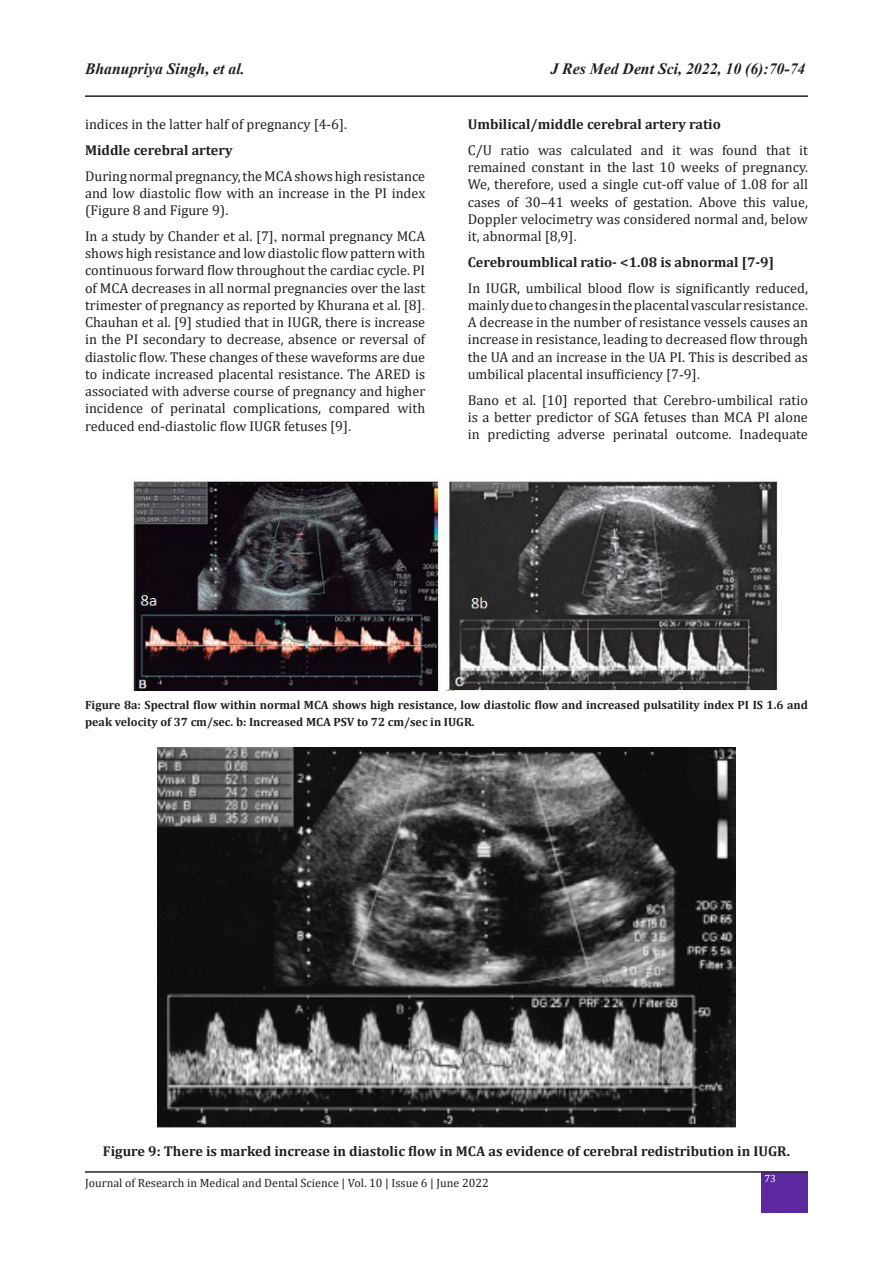
<style>
.page{position:relative;width:893px;height:1263px;background:#fff}
.page>*{position:absolute;margin:0;border:0;box-sizing:border-box;transform-origin:0 0}
.t1{font:italic 700 15.75px "Times New Roman";color:#231f20}
.bd{font:14.25px/17.2px "Cambria";color:#231f20;text-align:justify}
.bd-2{font:700 14.25px "Cambria";color:#231f20}
.bd-3{font:700 12px/17.2px "Cambria";color:#231f20}
.t2{font:12px "Cambria";color:#231f20}
.t3{font:10.5px "Cambria";color:#fff}
.s1{font-family:"Times New Roman"}
</style>
<div class="page">
<hr style="left:85px;top:95px;width:723px;height:2px;background:#231f20">
<div style="left:762px;top:1172px;width:46px;height:41px;background:#5b289f"></div>
<hr style="left:85px;top:1171px;width:723px;height:2px;background:#231f20">
<img style="left:132px;top:477px;width:645px;height:213px">
<img style="left:157px;top:747px;width:579px;height:381px">
<p class="t1" style="left:85px;top:58px;width:161px">Bhanupriya Singh, et al.</p>
<p class="t1" style="left:550px;top:58px;width:257px">J Res Med Dent Sci, 2022, 10 (6):70-74</p>
<p class="bd" style="left:85px;top:115px;width:264px">indices in the latter half of pregnancy [4-6].</p>
<p class="bd-2" style="left:85px;top:140px;width:149px">Middle cerebral artery</p>
<p class="bd" style="left:85px;top:167px;width:342px">During normal pregnancy, the MCA shows high resistance and low diastolic flow with an increase in the PI index (Figure 8 and Figure 9).</p>
<p class="bd" style="left:85px;top:227px;width:342px">In a study by Chander et al. [7]<span class="s1">,</span> normal pregnancy MCA shows high resistance and low diastolic flow pattern with continuous forward flow throughout the cardiac cycle. PI of MCA decreases in all normal pregnancies over the last trimester of pregnancy as reported by Khurana et al. [8]<span class="s1">.<br></span>Chauhan et al. [9] studied that in IUGR, there is increase in the PI secondary to decrease, absence or reversal of diastolic flow. These changes of these waveforms are due to indicate increased placental resistance. The ARED is associated with adverse course of pregnancy and higher incidence of perinatal complications, compared with reduced end-diastolic flow IUGR fetuses [9]<span class="s1">.</span></p>
<p class="bd-2" style="left:468px;top:114px;width:255px">Umbilical/middle cerebral artery ratio</p>
<p class="bd" style="left:468px;top:141px;width:342px">C/U ratio was calculated and it was found that it remained constant in the last 10 weeks of pregnancy.<br>We, therefore, used a single cut-off value of 1.08 for all cases of 30–41 weeks of gestation. Above this value, Doppler velocimetry was considered normal and, below it, abnormal [8,9]<span class="s1">.</span></p>
<p class="bd-2" style="left:468px;top:252px;width:308px">Cerebroumblical ratio- &lt;1.08 is abnormal [7-9]</p>
<p class="bd" style="left:468px;top:279px;width:342px">In IUGR, umbilical blood flow is significantly reduced, mainly due to changes in the placental vascular resistance.<br>A decrease in the number of resistance vessels causes an increase in resistance, leading to decreased flow through the UA and an increase in the UA PI. This is described as umbilical placental insufficiency [7<span class="s1">-</span>9]<span class="s1">.</span></p>
<p class="bd" style="left:468px;top:391px;width:342px">Bano et al. [10] reported that Cerebro-umbilical ratio is a better predictor of SGA fetuses than MCA PI alone in predicting adverse perinatal outcome. Inadequate</p>
<p class="bd-3" style="left:85px;top:695px;width:724px">Figure 8a: Spectral flow within normal MCA shows high resistance, low diastolic flow and increased pulsatility index PI IS 1.6 and peak velocity of 37 cm/sec. b: Increased MCA PSV to 72 cm/sec in IUGR.</p>
<p class="bd-2" style="left:103px;top:1140px;width:689px">Figure 9: There is marked increase in diastolic flow in MCA as evidence of cerebral redistribution in IUGR.</p>
<p class="t2" style="left:85px;top:1176px;width:405px">Journal of Research in Medical and Dental Science | Vol. 10 | Issue 6 | June 2022</p>
<p class="t3" style="left:764px;top:1172px;width:13px">73</p>
</div>
